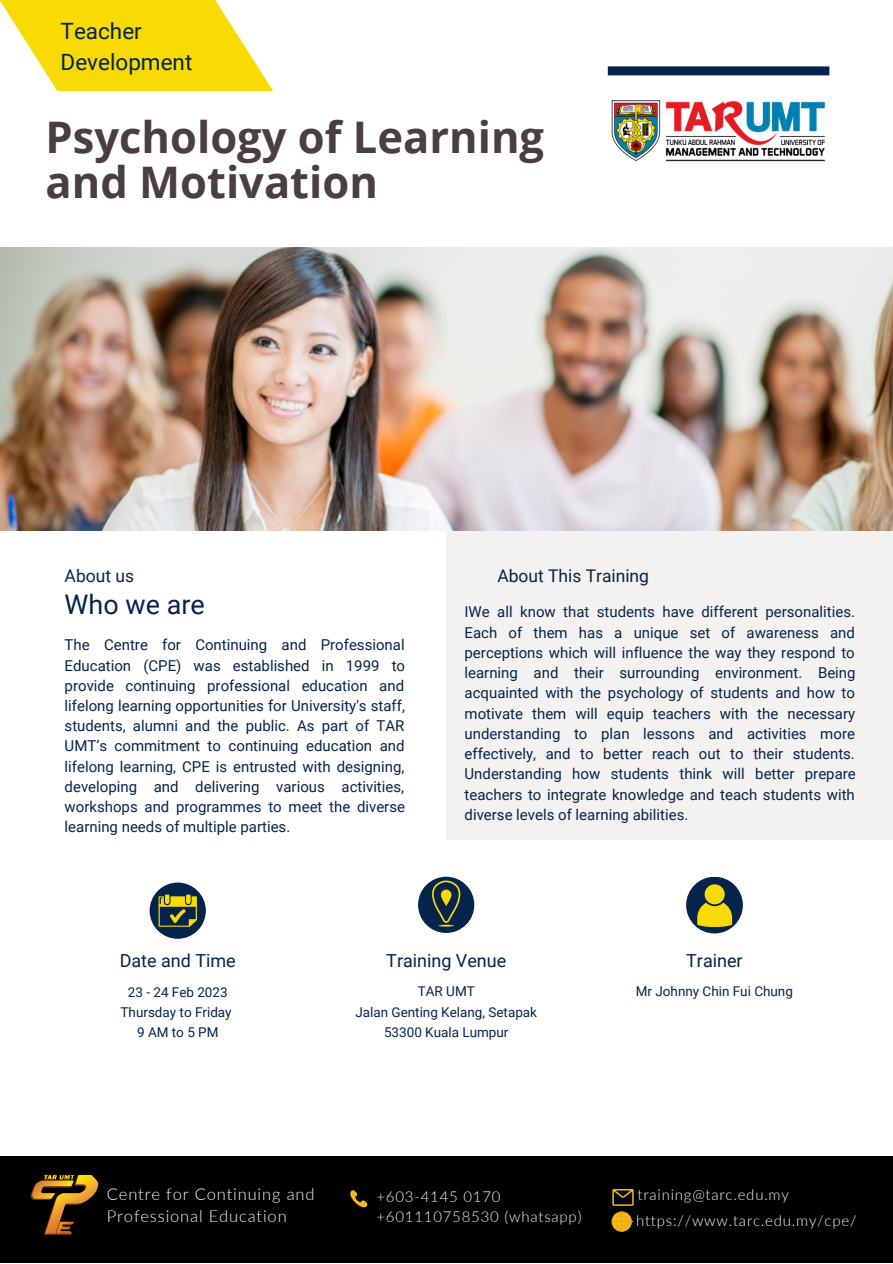
<style>
.page{position:relative;width:893px;height:1264px;background:#fff}
.page>*{position:absolute;margin:0;border:0;box-sizing:border-box;transform-origin:0 0}
.t1{font:700 43.5px/45px "Open Sans";color:#4a3f3e}
.t2{font:27px "Roboto";color:#05244c}
.t3{font:22.5px/30.3px "Roboto";color:#05244c}
.t4{font:18px "Roboto";color:#05244c}
.t5{font:17.4px "Roboto";color:#05244c}
.t6{font:300 16.5px/22.5px "Lato";letter-spacing:.05em;color:#f9f8f5}
.t7{font:15px/20.2px "Roboto";color:#05244c;text-align:justify}
.t8{font:300 15px/20.2px "Lato";letter-spacing:.05em;color:#f9f8f5}
.t9{font:13.5px/20.2px "Roboto";color:#05244c;text-align:center}
</style>
<div class="page">
<div style="left:446px;top:531px;width:446px;height:308px;background:#f4f2f0"></div>
<img style="left:0;top:247px;width:892px;height:284px">
<div style="left:607px;top:66px;width:222px;height:9px;background:#05244c"></div>
<img style="left:611px;top:100px;width:214px;height:62px">
<div style="left:150px;top:882px;width:56px;height:56px;background:#05244c;border-radius:50%"></div>
<svg style="left:158px;top:894px;width:39px;height:32px"></svg>
<svg style="left:0;top:0;width:272px;height:90px"></svg>
<div style="left:0;top:1156px;width:892px;height:106px;background:#000"></div>
<img style="left:24px;top:1164px;width:81px;height:82px;border-radius:50%">
<svg style="left:350px;top:1190px;width:17px;height:18px"></svg>
<svg style="left:612px;top:1189px;width:21px;height:16px"></svg>
<svg style="left:611px;top:1211px;width:20px;height:20px"></svg>
<div style="left:418px;top:876px;width:56px;height:57px;background:#05244c;border-radius:50%"></div>
<svg style="left:428px;top:880px;width:32px;height:46px"></svg>
<div style="left:686px;top:876px;width:56px;height:57px;background:#05244c;border-radius:50%"></div>
<div style="left:704px;top:884px;width:20px;height:20px;background:#f9da03;border-radius:50%"></div>
<svg style="left:697px;top:902px;width:35px;height:25px"></svg>
<h3 class="t3" style="left:61px;top:17px;width:133px">Teacher<br>Development</h3>
<h1 class="t1" style="left:46px;top:114px;width:500px">Psychology of Learning and Motivation</h1>
<p class="t5" style="left:65px;top:566px;width:71px">About us</p>
<h2 class="t2" style="left:65px;top:589px;width:142px">Who we are</h2>
<p class="t7" style="left:65px;top:635px;width:342px">The Centre for Continuing and Professional Education (CPE) was established in 1999 to provide continuing professional education and lifelong learning opportunities for University's staff, students, alumni and the public. As part of TAR UMT’s commitment to continuing education and lifelong learning, CPE is entrusted with designing, developing and delivering various activities, workshops and programmes to meet the diverse learning needs of multiple parties.</p>
<p class="t5" style="left:497px;top:566px;width:153px">About This Training</p>
<p class="t7" style="left:464px;top:602px;width:393px">IWe all know that students have different personalities.<br>Each of them has a unique set of awareness and perceptions which will influence the way they respond to learning and their surrounding environment. Being acquainted with the psychology of students and how to motivate them will equip teachers with the necessary understanding to plan lessons and activities more effectively, and to better reach out to their students.<br>Understanding how students think will better prepare teachers to integrate knowledge and teach students with diverse levels of learning abilities.</p>
<p class="t4" style="left:120px;top:950px;width:117px">Date and Time</p>
<p class="t9" style="left:121px;top:982px;width:113px">23 - 24 Feb 2023<br>Thursday to Friday<br>9 AM to 5 PM</p>
<p class="t4" style="left:386px;top:950px;width:121px">Training Venue</p>
<p class="t9" style="left:355px;top:981px;width:183px">TAR UMT<br>Jalan Genting Kelang, Setapak<br>53300 Kuala Lumpur</p>
<p class="t4" style="left:686px;top:950px;width:58px">Trainer</p>
<p class="t9" style="left:635px;top:980px;width:159px">Mr Johnny Chin Fui Chung</p>
<p class="t6" style="left:107px;top:1181px;width:209px">Centre for Continuing and<br>Professional Education</p>
<p class="t8" style="left:376px;top:1185px;width:206px">+603-4145 0170 +601110758530 (whatsapp)</p>
<p class="t8" style="left:636px;top:1181px;width:222px;line-height:25.8px">training@tarc.edu.my https://www.tarc.edu.my/cpe/</p>
</div>
